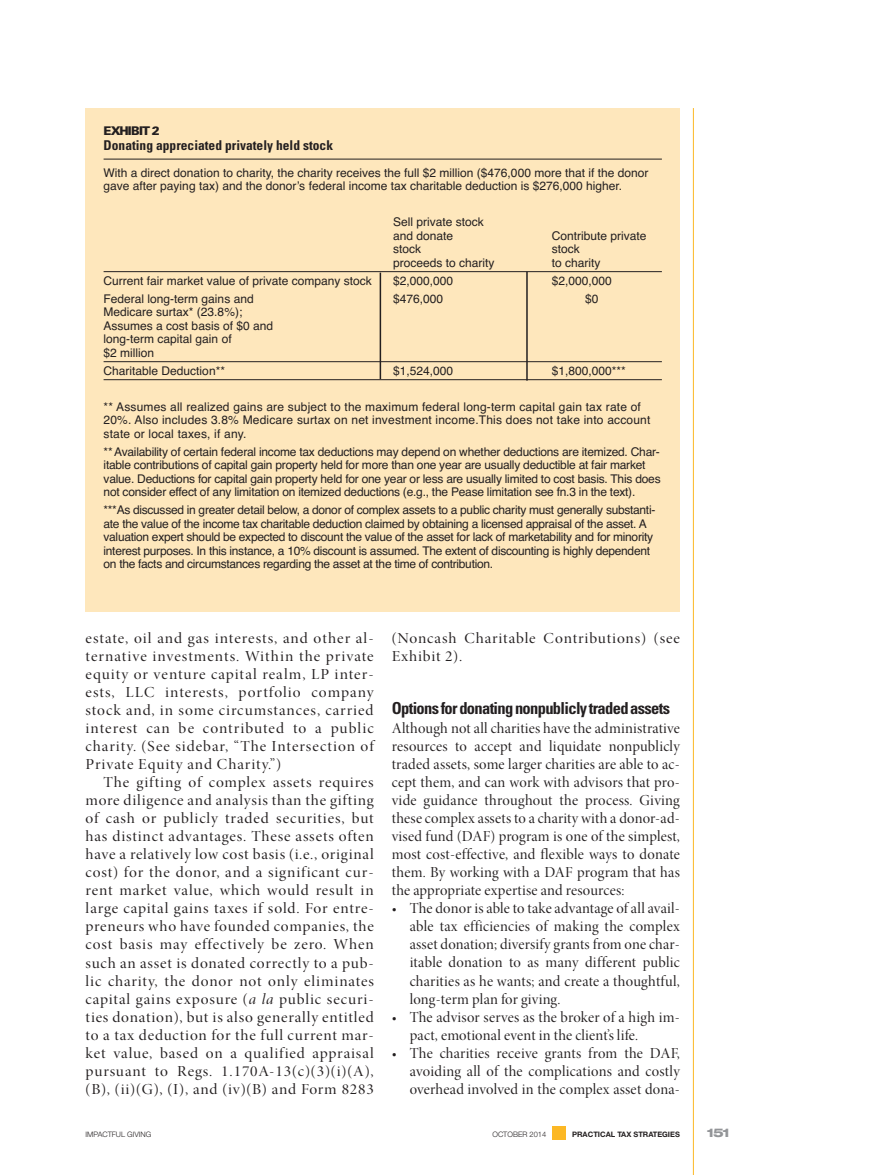
<style>
.page{position:relative;width:878px;height:1175px;background:#fff}
.page>*{position:absolute;margin:0;border:0;box-sizing:border-box;transform-origin:0 0}
.t1{font:700 condensed 16.5px "Univers";letter-spacing:-.04em;color:#231f20}
.t2{font:15.3px/18px "Minion Pro Disp";letter-spacing:.02em;color:#231f20;text-align:justify;scale:1.06 1}
.t3{font:15.3px/18px "Minion Pro Disp";letter-spacing:.02em;color:#231f20;text-align:justify}
.t4{font:15.3px/18px "Minion Pro Disp";letter-spacing:.05em;color:#231f20;scale:1.06 1}
.t5{font:700 condensed 13.5px "Univers";color:#231f20}
.t6{font:12px/13.5px "Helvetica";letter-spacing:-.02em;color:#231f20}
.t7{font:12px/13.5px "Helvetica";color:#231f20}
.t8{font:12px/13.5px "Helvetica";letter-spacing:.015em;color:#231f20}
.t9{font:900 12px "Univers";letter-spacing:-.065em;color:#231f20}
.t10{font:800 expanded 12px "Helvetica Neue";color:#939598}
.t11{font:300 7.5px "Helvetica Neue";color:#231f20}
.t12{font:700 7.5px "Helvetica Neue";color:#231f20}
.s1{font-family:"Minion Pro It Disp"}
</style>
<div class="page">
<hr style="left:693px;top:108px;width:1px;height:1066px;background:#fcb825">
<div style="left:552px;top:1126px;width:14px;height:13px;background:#fcb825"></div>
<div style="left:86px;top:108px;width:594px;height:503px;background:#fee7bc"></div>
<hr style="left:104px;top:159px;width:558px;height:1px;background:#231f20">
<hr style="left:104px;top:271px;width:558px;height:1px;background:#231f20">
<hr style="left:104px;top:361px;width:558px;height:1px;background:#231f20">
<hr style="left:104px;top:379px;width:558px;height:1px;background:#231f20">
<hr style="left:526px;top:272px;width:1px;height:108px;background:#231f20">
<hr style="left:379px;top:272px;width:2px;height:107px;background:#231f20">
<p class="t9" style="left:104px;top:126px;width:58px">EXHIBIT 2</p>
<p class="t5" style="left:104px;top:140px;width:231px">Donating appreciated privately held stock</p>
<p class="t7" style="left:104px;top:166px;width:546px">With a direct donation to charity, the charity receives the full $2 million ($476,000 more that if the donor gave after paying tax) and the donor’s federal income tax charitable deduction is $276,000 higher.</p>
<p class="t7" style="left:393px;top:215px;width:92px">Sell private stock and donate</p>
<p class="t7" style="left:552px;top:229px;width:96px">Contribute private</p>
<p class="t6" style="left:393px;top:242px;width:30px">stock</p>
<p class="t6" style="left:552px;top:242px;width:30px">stock</p>
<p class="t7" style="left:393px;top:256px;width:103px">proceeds to charity</p>
<p class="t7" style="left:552px;top:256px;width:50px">to charity</p>
<p class="t7" style="left:104px;top:274px;width:270px">Current fair market value of private company stock</p>
<p class="t6" style="left:393px;top:274px;width:62px">$2,000,000</p>
<p class="t6" style="left:552px;top:274px;width:62px">$2,000,000</p>
<p class="t7" style="left:104px;top:292px;width:152px">Federal long-term gains and</p>
<p class="t6" style="left:393px;top:292px;width:52px">$476,000</p>
<p class="t6" style="left:585px;top:292px;width:15px">$0</p>
<p class="t7" style="left:104px;top:305px;width:171px">Medicare surtax* (23.8%);<br>Assumes a cost basis of $0 and long-term capital gain of<br>$2 million</p>
<p class="t7" style="left:104px;top:364px;width:123px">Charitable Deduction**</p>
<p class="t6" style="left:393px;top:364px;width:62px">$1,524,000</p>
<p class="t6" style="left:552px;top:364px;width:76px">$1,800,000***</p>
<p class="t8" style="left:104px;top:400px;width:548px">** Assumes all realized gains are subject to the maximum federal long-term capital gain tax rate of<br>20%. Also includes 3.8% Medicare surtax on net investment income.This does not take into account state or local taxes, if any.</p>
<p class="t6" style="left:104px;top:445px;width:558px">**Availability of certain federal income tax deductions may depend on whether deductions are itemized. Char&shy;itable contributions of capital gain property held for more than one year are usually deductible at fair market value. Deductions for capital gain property held for one year or less are usually limited to cost basis. This does not consider effect of any limitation on itemized deductions (e.g., the Pease limitation see fn.3 in the text).</p>
<p class="t6" style="left:104px;top:503px;width:553px">***As discussed in greater detail below, a donor of complex assets to a public charity must generally substanti&shy;ate the value of the income tax charitable deduction claimed by obtaining a licensed appraisal of the asset. A valuation expert should be expected to discount the value of the asset for lack of marketability and for minority interest purposes. In this instance, a 10% discount is assumed. The extent of discounting is highly dependent on the facts and circumstances regarding the asset at the time of contribution.</p>
<p class="t2" style="left:86px;top:631px;width:273px">estate, oil and gas interests, and other al&shy;ternative investments. Within the private equity or venture capital realm, LP inter&shy;ests, LLC interests, portfolio company stock and, in some circumstances, carried interest can be contributed to a public charity. (See sidebar, “The Intersection of Private Equity and Charity.”)</p>
<p class="t2" style="left:86px;top:775px;width:273px;text-indent:18px">The gifting of complex assets requires more diligence and analysis than the gifting of cash or publicly traded securities, but has distinct advantages. These assets often have a relatively low cost basis (i.e., original cost) for the donor, and a significant cur&shy;rent market value, which would result in large capital gains taxes if sold. For entre&shy;preneurs who have founded companies, the cost basis may effectively be zero. When such an asset is donated correctly to a pub&shy;lic charity, the donor not only eliminates capital gains exposure (<span class="s1">a la</span> public securi&shy;ties donation), but is also generally entitled to a tax deduction for the full current mar&shy;ket value, based on a qualified appraisal pursuant to Regs. 1.170A-13(c)(3)(i)(A), (B), (ii)(G), (I), and (iv)(B) and Form 8283</p>
<p class="t4" style="left:392px;top:631px;width:273px">(Noncash Charitable Contributions) (see<br>Exhibit 2).</p>
<p class="t1" style="left:392px;top:702px;width:280px">Optionsfordonatingnonpubliclytradedassets</p>
<p class="t3" style="left:392px;top:721px;width:290px">Although not all charities have the administrative resources to accept and liquidate nonpublicly traded assets, some larger charities are able to ac&shy;cept them, and can work with advisors that pro&shy;vide guidance throughout the process. Giving these complex assets to a charity with a donor-ad&shy;vised fund (DAF) program is one of the simplest, most cost-effective, and flexible ways to donate them. By working with a DAF program that has the appropriate expertise and resources:</p>
<p class="t3" style="left:410px;top:901px;width:272px;text-indent:-18px">• The donor is able to take advantage of all avail&shy;able tax efficiencies of making the complex asset donation; diversify grants from one char&shy;itable donation to as many different public charities as he wants; and create a thoughtful, long-term plan for giving.</p>
<p class="t3" style="left:410px;top:1009px;width:272px;text-indent:-18px">• The advisor serves as the broker of a high im&shy;pact, emotional event in the client’s life.</p>
<p class="t3" style="left:410px;top:1045px;width:272px;text-indent:-18px">• The charities receive grants from the DAF, avoiding all of the complications and costly overhead involved in the complex asset dona-</p>
<p class="t11" style="left:86px;top:1128px;width:67px">IMPACTFUL GIVING</p>
<p class="t11" style="left:492px;top:1128px;width:55px">OCTOBER 2014</p>
<p class="t12" style="left:572px;top:1128px;width:109px">PRACTICAL TAX STRATEGIES</p>
<p class="t10" style="left:706px;top:1128px;width:24px">151</p>
</div>
